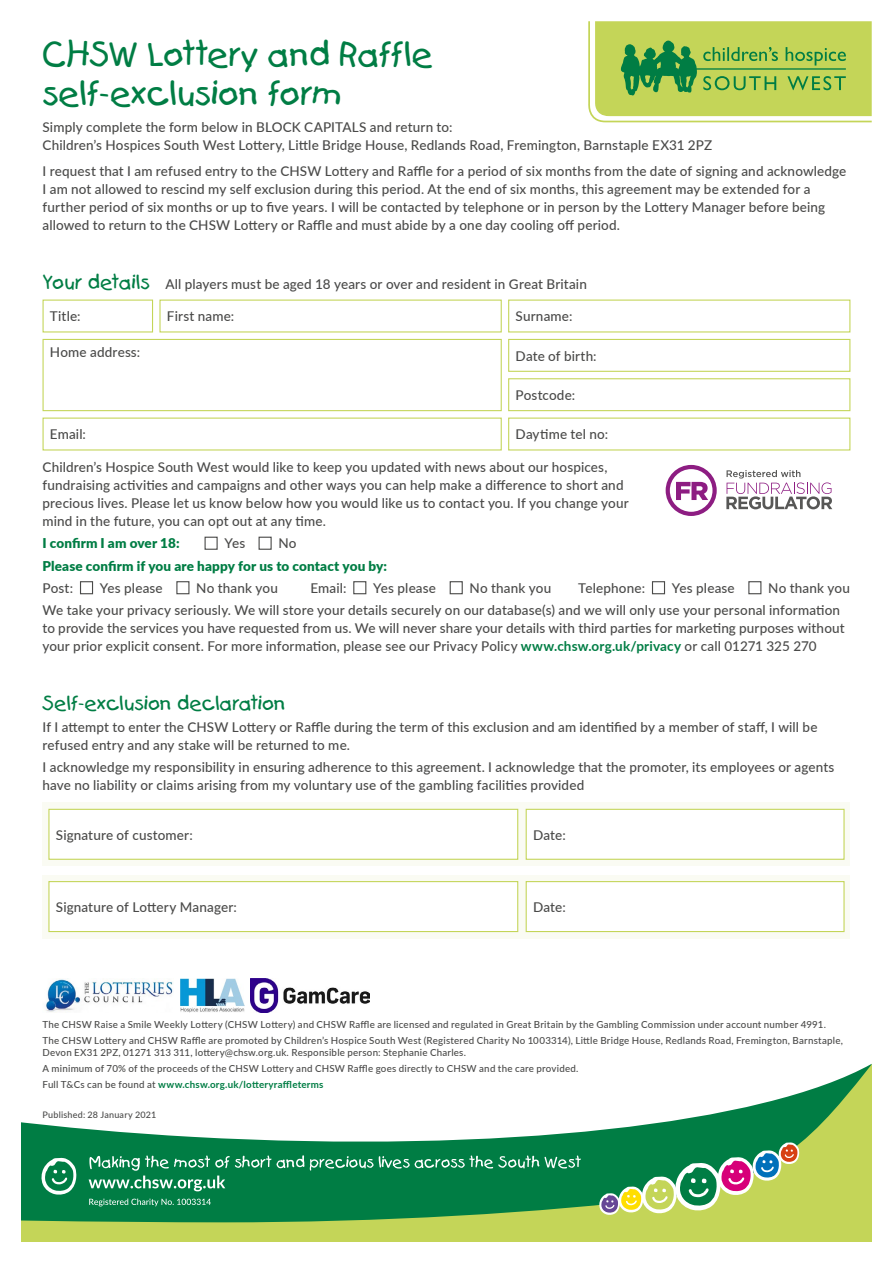
<style>
.page{position:relative;width:893px;height:1263px;background:#fff}
.page>*{position:absolute;margin:0;border:0;box-sizing:border-box;transform-origin:0 0}
.t1{font:36px/39px "First Grader";letter-spacing:-.01em;color:#007d44}
.t2{font:21px "First Grader";letter-spacing:.01em;color:#007d44}
.t3{font:500 13.5px/18px "Lato";letter-spacing:.01em;color:#4a4a49}
.t4{font:900 13.5px "Lato";letter-spacing:.01em;color:#007d44}
.t5{font:500 9.75px/15.9px "Lato";letter-spacing:.02em;color:#4a4a49}
.t6{font:500 9px "Lato";letter-spacing:.025em;color:#4a4a49}
.s1{font-family:"First Grader";font-weight:400;font-size:21px;color:#007d44}
.s2{font-weight:700;color:#007d44}
</style>
<div class="page">
<div style="left:43px;top:875px;width:807px;height:63px;background:#fafbf3"></div>
<div style="left:526px;top:882px;width:318px;height:49px;background:#fff"></div>
<div style="left:526px;top:881px;width:319px;height:51px;border:1px solid #c4d558"></div>
<div style="left:49px;top:882px;width:469px;height:49px;background:#fff"></div>
<div style="left:48px;top:881px;width:470px;height:51px;border:1px solid #c4d558"></div>
<div style="left:43px;top:802px;width:807px;height:64px;background:#fafbf3"></div>
<div style="left:526px;top:809px;width:318px;height:50px;background:#fff"></div>
<div style="left:526px;top:809px;width:319px;height:51px;border:1px solid #c4d558"></div>
<div style="left:49px;top:809px;width:469px;height:50px;background:#fff"></div>
<div style="left:48px;top:809px;width:470px;height:51px;border:1px solid #c4d558"></div>
<img style="left:45px;top:978px;width:128px;height:34px">
<img style="left:180px;top:978px;width:64px;height:34px">
<img style="left:251px;top:978px;width:118px;height:34px">
<svg style="left:666px;top:465px;width:51px;height:51px"></svg>
<svg style="left:726px;top:470px;width:106px;height:39px"></svg>
<div style="left:43px;top:300px;width:110px;height:32px;border:1px solid #c4d558"></div>
<div style="left:159px;top:300px;width:343px;height:32px;border:1px solid #c4d558"></div>
<div style="left:508px;top:300px;width:342px;height:32px;border:1px solid #c4d558"></div>
<div style="left:43px;top:339px;width:459px;height:72px;border:1px solid #c4d558"></div>
<div style="left:508px;top:339px;width:342px;height:33px;border:1px solid #c4d558"></div>
<div style="left:508px;top:378px;width:342px;height:33px;border:1px solid #c4d558"></div>
<div style="left:205px;top:537px;width:13px;height:13px;background:#fff;border:1px solid #4a4a49"></div>
<div style="left:259px;top:537px;width:13px;height:13px;background:#fff;border:1px solid #4a4a49"></div>
<div style="left:80px;top:581px;width:13px;height:13px;background:#fff;border:1px solid #4a4a49"></div>
<div style="left:176px;top:581px;width:13px;height:13px;background:#fff;border:1px solid #4a4a49"></div>
<div style="left:353px;top:581px;width:13px;height:13px;background:#fff;border:1px solid #4a4a49"></div>
<div style="left:450px;top:581px;width:13px;height:13px;background:#fff;border:1px solid #4a4a49"></div>
<div style="left:652px;top:581px;width:13px;height:13px;background:#fff;border:1px solid #4a4a49"></div>
<div style="left:748px;top:581px;width:13px;height:13px;background:#fff;border:1px solid #4a4a49"></div>
<div style="left:43px;top:418px;width:459px;height:32px;border:1px solid #c4d558"></div>
<div style="left:508px;top:418px;width:342px;height:32px;border:1px solid #c4d558"></div>
<svg style="left:21px;top:1063px;width:851px;height:179px"></svg>
<svg style="left:599px;top:1142px;width:200px;height:73px;background:#72a46c"></svg>
<svg style="left:41px;top:1158px;width:35px;height:37px"></svg>
<svg style="left:310px;top:1155px;width:271px;height:15px;background:#37996c"></svg>
<svg style="left:89px;top:1155px;width:215px;height:36px;background:#2b9263"></svg>
<svg style="left:89px;top:1198px;width:122px;height:8px"></svg>
<svg style="left:588px;top:21px;width:284px;height:102px;background:#afcc61"></svg>
<h1 class="t1" style="left:43px;top:34px;width:393px">CHSW Lottery and Raffle self-exclusion form</h1>
<p class="t3" style="left:43px;top:117px;width:671px">Simply complete the form below in BLOCK CAPITALS and return to:<br>Children’s Hospices South West Lottery, Little Bridge House, Redlands Road, Fremington, Barnstaple EX31 2PZ</p>
<p class="t3" style="left:43px;top:162px;width:805px">I request that I am refused entry to the CHSW Lottery and Raffle for a period of six months from the date of signing and acknowledge I am not allowed to rescind my self exclusion during this period. At the end of six months, this agreement may be extended for a further period of six months or up to five years. I will be contacted by telephone or in person by the Lottery Manager before being allowed to return to the CHSW Lottery or Raffle and must abide by a one day cooling off period.</p>
<p class="t3" style="left:43px;top:274px;width:546px"><span class="s1">Your details</span> All players must be aged 18 years or over and resident in Great Britain</p>
<p class="t3" style="left:50px;top:307px;width:32px">Title:</p>
<p class="t3" style="left:167px;top:307px;width:69px">First name:</p>
<p class="t3" style="left:516px;top:307px;width:58px">Surname:</p>
<p class="t3" style="left:50px;top:343px;width:92px">Home address:</p>
<p class="t3" style="left:516px;top:346px;width:83px">Date of birth:</p>
<p class="t3" style="left:516px;top:386px;width:61px">Postcode:</p>
<p class="t3" style="left:50px;top:425px;width:38px">Email:</p>
<p class="t3" style="left:516px;top:425px;width:94px">Daytime tel no:</p>
<p class="t3" style="left:43px;top:457px;width:588px">Children’s Hospice South West would like to keep you updated with news about our hospices, fundraising activities and campaigns and other ways you can help make a difference to short and precious lives. Please let us know below how you would like us to contact you. If you change your mind in the future, you can opt out at any time.</p>
<p class="t4" style="left:43px;top:533px;width:139px">I confirm I am over 18:</p>
<p class="t3" style="left:224px;top:534px;width:22px">Yes</p>
<p class="t3" style="left:278px;top:534px;width:20px">No</p>
<p class="t4" style="left:43px;top:555px;width:346px">Please confirm if you are happy for us to contact you by:</p>
<p class="t3" style="left:43px;top:578px;width:32px">Post:</p>
<p class="t3" style="left:100px;top:578px;width:64px">Yes please</p>
<p class="t3" style="left:196px;top:578px;width:83px">No thank you</p>
<p class="t3" style="left:310px;top:578px;width:38px">Email:</p>
<p class="t3" style="left:373px;top:578px;width:64px">Yes please</p>
<p class="t3" style="left:470px;top:578px;width:83px">No thank you</p>
<p class="t3" style="left:578px;top:578px;width:68px">Telephone:</p>
<p class="t3" style="left:672px;top:578px;width:64px">Yes please</p>
<p class="t3" style="left:43px;top:576px;width:809px;line-height:22.2px;text-indent:726px">No thank you<br>We take your privacy seriously. We will store your details securely on our database(s) and we will only use your personal information</p>
<p class="t3" style="left:43px;top:618px;width:804px">to provide the services you have requested from us. We will never share your details with third parties for marketing purposes without your prior explicit consent. For more information, please see our Privacy Policy <span class="s2">www.chsw.org.uk/privacy</span> or call 01271 325 270</p>
<h2 class="t2" style="left:43px;top:691px;width:245px">Self-exclusion declaration</h2>
<p class="t3" style="left:43px;top:718px;width:776px">If I attempt to enter the CHSW Lottery or Raffle during the term of this exclusion and am identified by a member of staff, I will be refused entry and any stake will be returned to me.</p>
<p class="t3" style="left:43px;top:758px;width:793px">I acknowledge my responsibility in ensuring adherence to this agreement. I acknowledge that the promoter, its employees or agents have no liability or claims arising from my voluntary use of the gambling facilities provided</p>
<p class="t3" style="left:56px;top:825px;width:138px">Signature of customer:</p>
<p class="t3" style="left:533px;top:825px;width:34px">Date:</p>
<p class="t3" style="left:56px;top:897px;width:183px">Signature of Lottery Manager:</p>
<p class="t3" style="left:533px;top:897px;width:34px">Date:</p>
<p class="t5" style="left:43px;top:1016px;width:802px">The CHSW Raise a Smile Weekly Lottery (CHSW Lottery) and CHSW Raffle are licensed and regulated in Great Britain by the Gambling Commission under account number 4991.<br>The CHSW Lottery and CHSW Raffle are promoted by Children’s Hospice South West (Registered Charity No 1003314), Little Bridge House, Redlands Road, Fremington, Barnstaple,</p>
<p class="t5" style="left:43px;top:1044px;width:538px">Devon EX31 2PZ, 01271 313 311, lottery@chsw.org.uk. Responsible person: Stephanie Charles.<br>A minimum of 70% of the proceeds of the CHSW Lottery and CHSW Raffle goes directly to CHSW and the care provided.<br>Full T&amp;Cs can be found at <span class="s2">www.chsw.org.uk/lotteryraffleterms</span></p>
<p class="t6" style="left:43px;top:1108px;width:115px">Published: 28 January 2021</p>
</div>
